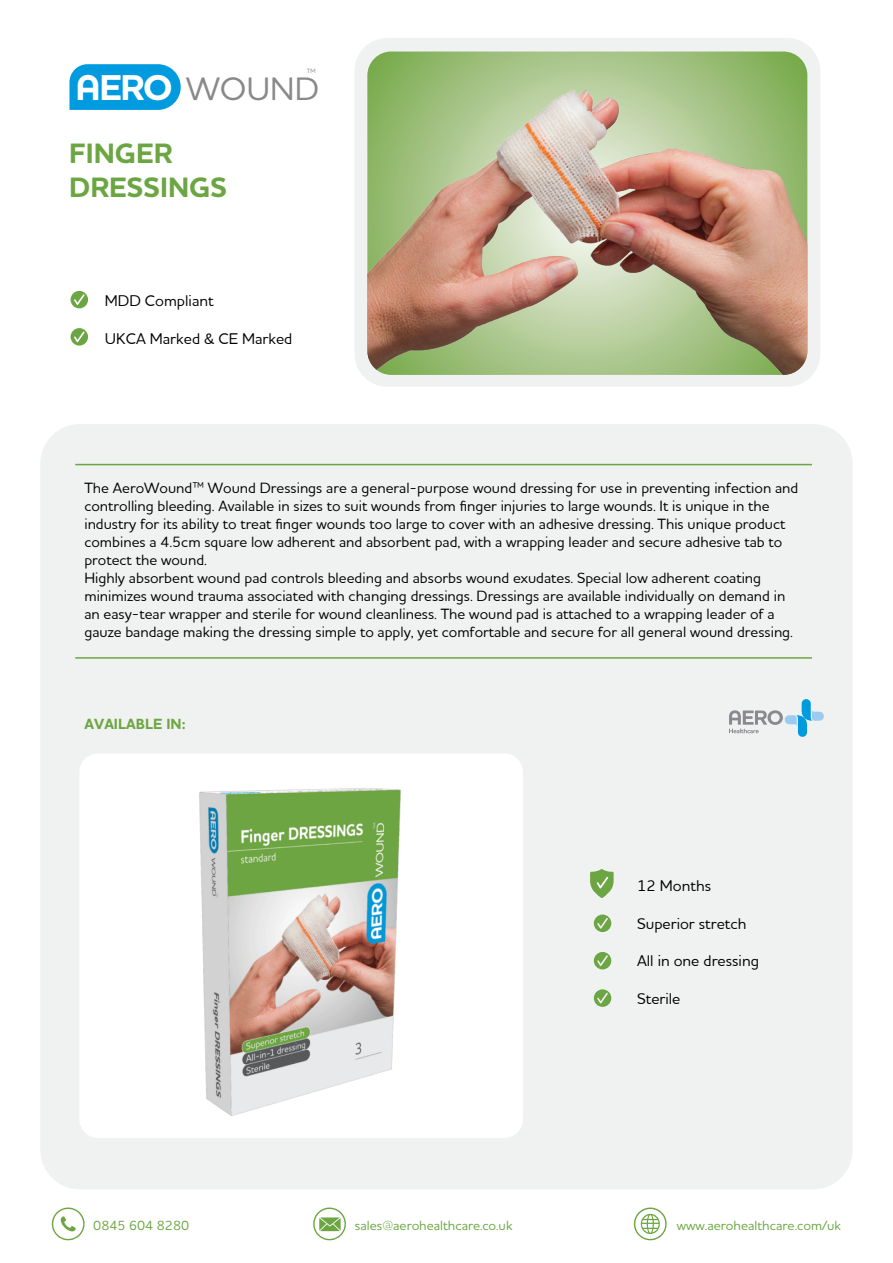
<style>
.page{position:relative;width:893px;height:1263px;background:#fff}
.page>*{position:absolute;margin:0;border:0;box-sizing:border-box;transform-origin:0 0}
.t1{font:500 33.15px "Houschka Pro";color:#8a898a}
.t2{font:700 28.5px/34.2px "Houschka Pro";color:#6ca642}
.t3{font:500 15.6px "Houska Pro Aero";color:#000}
.t4{font:500 15px/18px "Houska Pro Aero";color:#000}
.t5{font:700 15px "Houschka Pro";color:#6ca642}
.t6{font:500 13.5px "Houschka Pro";color:#6ca642}
.t7{font:500 6.3px "Houschka Pro";color:#8a898a}
.s1{font-weight:700;font-size:36.45px;color:#fff}
</style>
<div class="page">
<div style="left:40px;top:424px;width:813px;height:765px;background:#f0f1f1;border-radius:39px"></div>
<div style="left:79px;top:753px;width:444px;height:385px;background:#fff;border-radius:19px"></div>
<svg style="left:594px;top:914px;width:17px;height:18px"></svg>
<svg style="left:594px;top:952px;width:17px;height:17px"></svg>
<svg style="left:594px;top:989px;width:17px;height:18px"></svg>
<svg style="left:590px;top:869px;width:24px;height:29px"></svg>
<div style="left:354px;top:38px;width:466px;height:349px;background:#f0f1f1;border-radius:33px"></div>
<svg style="left:729px;top:699px;width:95px;height:38px"></svg>
<hr style="left:75px;top:657px;width:737px;height:2px;background:#6ca642">
<hr style="left:75px;top:464px;width:737px;height:1px;background:#6ca642">
<svg style="left:634px;top:1207px;width:33px;height:33px"></svg>
<svg style="left:313px;top:1207px;width:33px;height:33px"></svg>
<svg style="left:52px;top:1207px;width:33px;height:33px"></svg>
<svg style="left:69px;top:64px;width:112px;height:46px;background:#12a2e0"></svg>
<svg style="left:71px;top:291px;width:17px;height:17px"></svg>
<svg style="left:71px;top:328px;width:17px;height:18px"></svg>
<svg style="left:367px;top:52px;width:440px;height:37px;background:#9cbe7b"></svg>
<img style="left:367px;top:89px;width:440px;height:286px">
<img style="left:199px;top:788px;width:202px;height:328px">
<p class="t7" style="left:307px;top:67px;width:10px">TM</p>
<h1 class="t1" style="left:76px;top:68px;width:245px"><span class="s1">AERO</span> WOUND</h1>
<h2 class="t2" style="left:69px;top:136px;width:159px">FINGER<br>DRESSINGS</h2>
<p class="t3" style="left:105px;top:291px;width:110px">MDD Compliant</p>
<p class="t3" style="left:105px;top:328px;width:189px">UKCA Marked &amp; CE Marked</p>
<p class="t4" style="left:84px;top:479px;width:715px">The AeroWound™ Wound Dressings are a general-purpose wound dressing for use in preventing infection and controlling bleeding. Available in sizes to suit wounds from finger injuries to large wounds. It is unique in the industry for its ability to treat finger wounds too large to cover with an adhesive dressing. This unique product combines a 4.5cm square low adherent and absorbent pad, with a wrapping leader and secure adhesive tab to protect the wound.<br>Highly absorbent wound pad controls bleeding and absorbs wound exudates. Special low adherent coating minimizes wound trauma associated with changing dressings. Dressings are available individually on demand in an easy-tear wrapper and sterile for wound cleanliness. The wound pad is attached to a wrapping leader of a gauze bandage making the dressing simple to apply, yet comfortable and secure for all general wound dressing.</p>
<p class="t5" style="left:85px;top:714px;width:103px">AVAILABLE IN:</p>
<p class="t3" style="left:637px;top:876px;width:76px">12 Months</p>
<p class="t3" style="left:637px;top:913px;width:111px">Superior stretch</p>
<p class="t3" style="left:637px;top:951px;width:123px">All in one dressing</p>
<p class="t3" style="left:637px;top:989px;width:45px">Sterile</p>
<p class="t6" style="left:93px;top:1217px;width:97px">0845 604 8280</p>
<p class="t6" style="left:355px;top:1217px;width:159px">sales@aerohealthcare.co.uk</p>
<p class="t6" style="left:677px;top:1217px;width:166px">www.aerohealthcare.com/uk</p>
</div>
